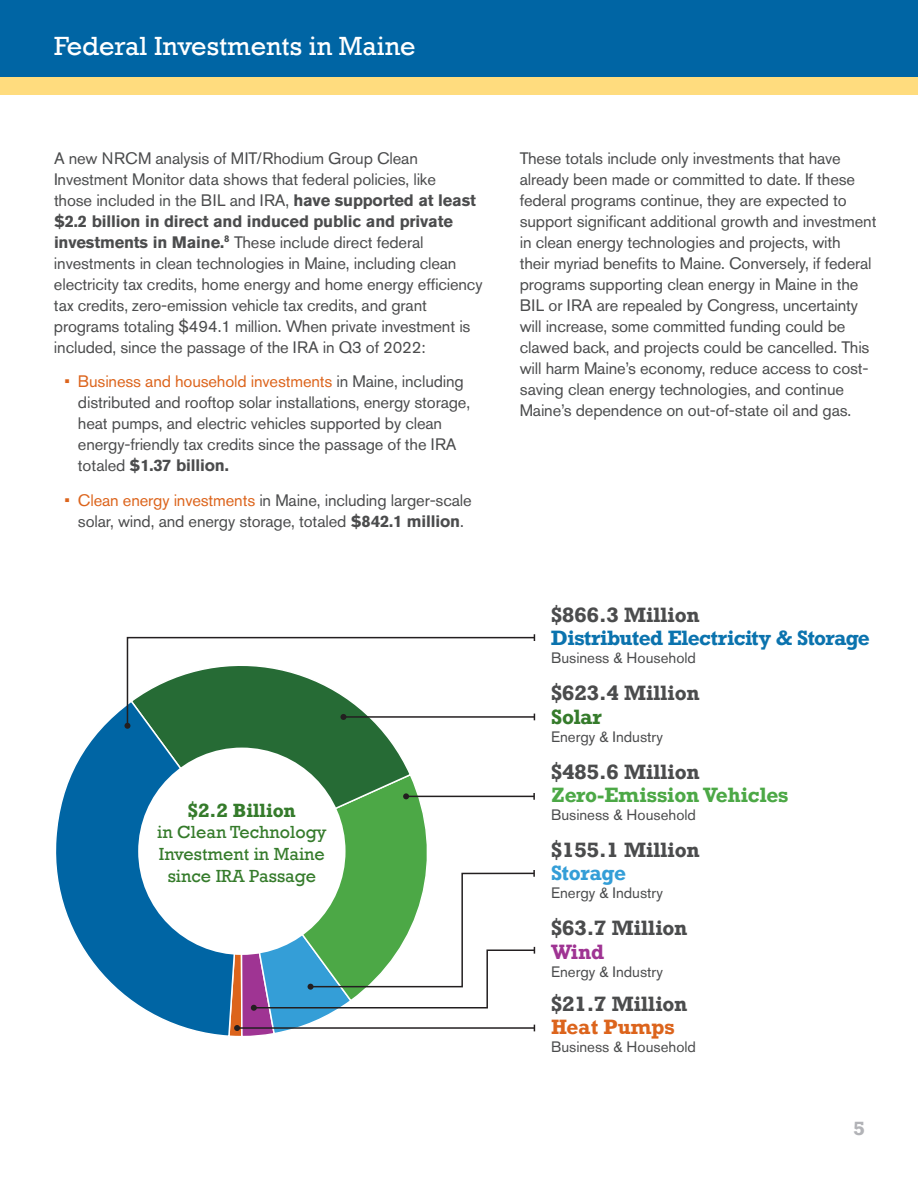
<style>
.page{position:relative;width:918px;height:1188px;background:#fff}
.page>*{position:absolute;margin:0;border:0;box-sizing:border-box;transform-origin:0 0}
.t1{font:27px "Rockwell";color:#fff}
.t2{font:700 19.5px "Rockwell";color:#4b4c4d}
.t3{font:700 19.5px "Rockwell";letter-spacing:-.025em;color:#0b73ae}
.t4{font:700 19.5px "Rockwell";color:#4ca846}
.t5{font:700 19.5px "Rockwell";color:#dc641c}
.t6{font:700 19.5px "Rockwell";letter-spacing:-.02em;color:#349ed7}
.t7{font:700 19.5px "Rockwell";letter-spacing:-.01em;color:#357b2b}
.t8{font:700 19.5px "Rockwell";color:#9f3493}
.t9{font:18px/21.6px "Rockwell";color:#357b2b;text-align:center}
.t10{font:700 18px "Rockwell";color:#357b2b}
.t11{font:700 18px "Rockwell";color:#b2b3b7}
.t12{font:16.5px/21px "Akzidenz Grotesk Pro";letter-spacing:-.01em;color:#4b4c4d}
.t13{font:15px "Akzidenz Grotesk Pro";color:#4b4c4d}
.s1{font-weight:700}
.s2{color:#dc641c}
</style>
<div class="page">
<div style="left:0;top:0;width:918px;height:77px;background:#0065a4"></div>
<div style="left:0;top:77px;width:918px;height:17px;background:#ffdc7e"></div>
<svg style="left:412px;top:780px;width:35px;height:69px"></svg>
<svg style="left:243px;top:729px;width:169px;height:120px;background:#428949"></svg>
<svg style="left:56px;top:708px;width:187px;height:328px"></svg>
<div style="left:138px;top:748px;width:208px;height:207px;background:#fff;border-radius:50%"></div>
<svg style="left:124px;top:634px;width:412px;height:95px"></svg>
<svg style="left:227px;top:849px;width:309px;height:187px"></svg>
<hr style="left:406px;top:796px;width:128px;height:1px;background:#231f20">
<svg style="left:403px;top:793px;width:6px;height:6px"></svg>
<svg style="left:533px;top:793px;width:2px;height:7px"></svg>
<h1 class="t1" style="left:54px;top:30px;width:363px">Federal Investments in Maine</h1>
<p class="t12" style="left:54px;top:147px;width:430px">A new NRCM analysis of MIT/Rhodium Group Clean Investment Monitor data shows that federal policies, like<br>those included in the BIL and IRA, <span class="s1">have supported at least $2.2 billion in direct and induced public and private investments in Maine.</span><sup>8</sup> These include direct federal investments in clean technologies in Maine, including clean electricity tax credits, home energy and home energy efficiency tax credits, zero-emission vehicle tax credits, and grant programs totaling $494.1 million. When private investment is included, since the passage of the IRA in Q3 of 2022:</p>
<p class="t12" style="left:78px;top:371px;width:394px;text-indent:-13px"><span class="s2">• Business and household investments</span> in Maine, including distributed and rooftop solar installations, energy storage, heat pumps, and electric vehicles supported by clean energy-friendly tax credits since the passage of the IRA totaled <span class="s1">$1.37 billion.</span></p>
<p class="t12" style="left:64px;top:489px;width:409px;text-align:center"><span class="s2">• Clean energy investments</span> in Maine, including larger-scale solar, wind, and energy storage, totaled <span class="s1">$842.1 million</span>.</p>
<p class="t10" style="left:188px;top:799px;width:109px">$2.2 Billion</p>
<p class="t9" style="left:157px;top:822px;width:171px">in Clean Technology<br>Investment in Maine since IRA Passage</p>
<p class="t12" style="left:520px;top:147px;width:358px">These totals include only investments that have already been made or committed to date. If these federal programs continue, they are expected to support significant additional growth and investment in clean energy technologies and projects, with<br>their myriad benefits to Maine. Conversely, if federal programs supporting clean energy in Maine in the BIL or IRA are repealed by Congress, uncertainty will increase, some committed funding could be clawed back, and projects could be cancelled. This will harm Maine’s economy, reduce access to cost&shy;saving clean energy technologies, and continue Maine’s dependence on out-of-state oil and gas.</p>
<p class="t2" style="left:551px;top:602px;width:150px">$866.3 Million</p>
<p class="t3" style="left:551px;top:626px;width:320px">Distributed Electricity &amp; Storage</p>
<p class="t13" style="left:551px;top:648px;width:147px">Business &amp; Household</p>
<p class="t2" style="left:551px;top:681px;width:150px">$623.4 Million</p>
<p class="t7" style="left:551px;top:704px;width:53px">Solar</p>
<p class="t13" style="left:551px;top:727px;width:113px">Energy &amp; Industry</p>
<p class="t2" style="left:551px;top:759px;width:150px">$485.6 Million</p>
<p class="t4" style="left:551px;top:782px;width:239px">Zero-Emission Vehicles</p>
<p class="t13" style="left:551px;top:805px;width:147px">Business &amp; Household</p>
<p class="t2" style="left:551px;top:837px;width:150px">$155.1 Million</p>
<p class="t6" style="left:551px;top:861px;width:76px">Storage</p>
<p class="t13" style="left:551px;top:883px;width:113px">Energy &amp; Industry</p>
<p class="t2" style="left:551px;top:915px;width:138px">$63.7 Million</p>
<p class="t8" style="left:551px;top:939px;width:55px">Wind</p>
<p class="t13" style="left:551px;top:962px;width:113px">Energy &amp; Industry</p>
<p class="t2" style="left:551px;top:991px;width:138px">$21.7 Million</p>
<p class="t5" style="left:551px;top:1015px;width:125px">Heat Pumps</p>
<p class="t13" style="left:551px;top:1038px;width:147px">Business &amp; Household</p>
<p class="t11" style="left:853px;top:1116px;width:13px">5</p>
</div>
